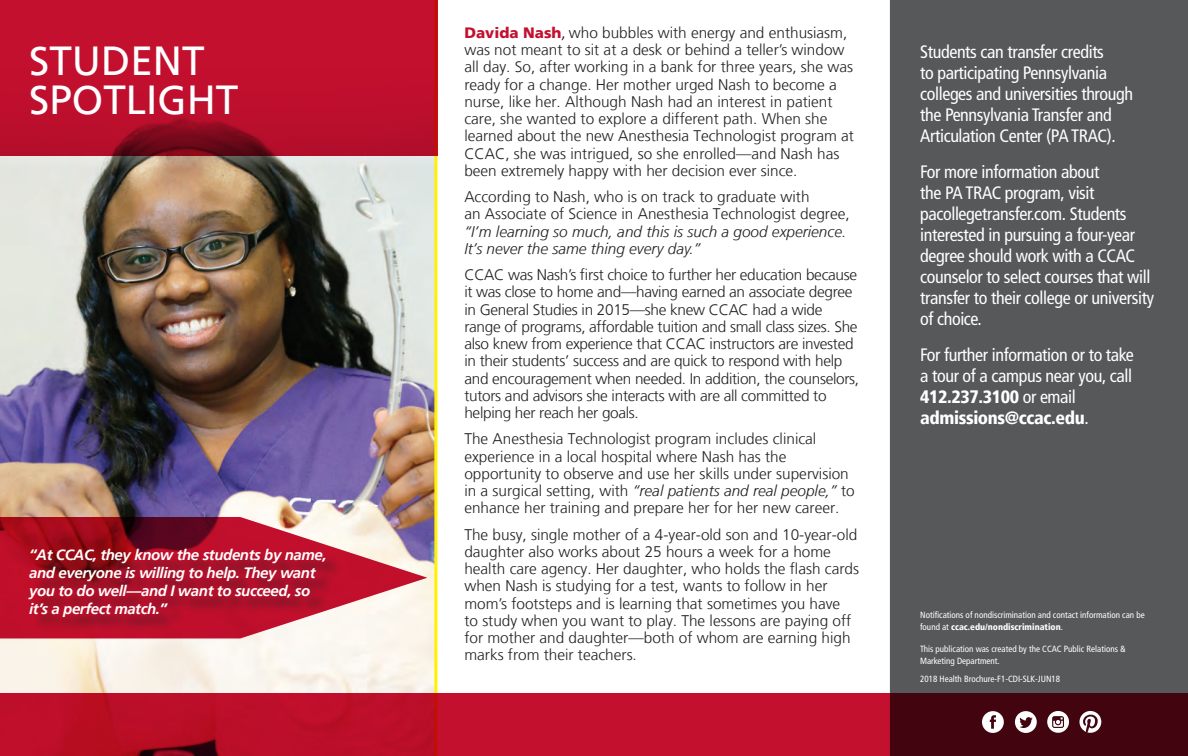
<style>
.page{position:relative;width:1188px;height:756px;background:#fff}
.page>*{position:absolute;margin:0;border:0;box-sizing:border-box;transform-origin:0 0}
.t1{font:40.5px "Frutiger LT";color:#fff}
.t2{font:condensed 18px/21px "Frutiger LT";letter-spacing:-.02em;color:#fff}
.t3{font:900 condensed 18px "Frutiger LT";letter-spacing:-.02em;color:#fff}
.t4{font:300 15.3px/17.2px "Frutiger LT";color:#231f20}
.t5{font:300 15.3px/17.2px "Frutiger LT";letter-spacing:-.02em;color:#231f20}
.t6{font:italic 300 15.3px "Frutiger LT";color:#231f20}
.t7{font:italic 700 15px/18px "Frutiger LT";letter-spacing:-.025em;color:#fff}
.t8{font:condensed 9px/12px "Frutiger LT";color:#fff}
.s1{font-weight:900;font-size:15px;color:#c3102f}
.s2{font-family:"Calibri";font-weight:400}
.s3{font-style:italic}
.s4{font-weight:900}
.s5{font-weight:400}
</style>
<div class="page">
<img style="left:0;top:156px;width:434px;height:537px">
<hr style="left:434px;top:0;width:3px;height:756px;background:#fff101">
<div style="left:890px;top:0;width:298px;height:693px;background:#57585a"></div>
<div style="left:0;top:0;width:438px;height:156px;background:#c3102f"></div>
<svg style="left:0;top:693px;width:1188px;height:63px;background:#a00c24"></svg>
<svg style="left:0;top:514px;width:434px;height:127px"></svg>
<div style="left:32px;top:552px;width:311px;height:84px;background:#231f20;opacity:.55"></div>
<svg style="left:1047px;top:711px;width:22px;height:22px"></svg>
<svg style="left:1079px;top:711px;width:22px;height:22px"></svg>
<svg style="left:1015px;top:711px;width:22px;height:22px"></svg>
<svg style="left:982px;top:711px;width:22px;height:22px"></svg>
<p class="t1" style="left:29px;top:37px;width:177px">STUDENT</p>
<p class="t1" style="left:29px;top:76px;width:211px">SPOTLIGHT</p>
<p class="t7" style="left:29px;top:546px;width:299px">“At CCAC, they know the students by name, and everyone is willing to help. They want you to do well—and I want to succeed, so it’s a perfect match.”</p>
<p class="t4" style="left:464px;top:24px;width:391px"><span class="s1">Davida Nash</span><span class="s2">,</span> who bubbles with energy and enthusiasm, was not meant to sit at a desk or behind a teller’s window all day. So, after working in a bank for three years, she was ready for a change. Her mother urged Nash to become a nurse, like her. Although Nash had an interest in patient care, she wanted to explore a different path. When she learned about the new Anesthesia Technologist program at CCAC, she was intrigued, so she enrolled—and Nash has been extremely happy with her decision ever since.</p>
<p class="t4" style="left:464px;top:188px;width:347px">According to Nash, who is on track to graduate with</p>
<p class="t4" style="left:464px;top:206px;width:387px">an Associate of Science in Anesthesia Technologist degree,</p>
<p class="t6" style="left:464px;top:223px;width:383px">“I’m learning so much, and this is such a good experience.</p>
<p class="t6" style="left:464px;top:240px;width:238px">It’s never the same thing every day.”</p>
<p class="t5" style="left:464px;top:266px;width:396px">CCAC was Nash’s first choice to further her education because it was close to home and—having earned an associate degree in General Studies in 2015—she knew CCAC had a wide range of programs, affordable tuition and small class sizes. She also knew from experience that CCAC instructors are invested in their students’ success and are quick to respond with help and encouragement when needed. In addition, the counselors, tutors and advisors she interacts with are all committed to helping her reach her goals.</p>
<p class="t4" style="left:464px;top:431px;width:392px">The Anesthesia Technologist program includes clinical experience in a local hospital where Nash has the opportunity to observe and use her skills under supervision in a surgical setting, with <span class="s3">“real patients and real people,”</span> to enhance her training and prepare her for her new career.</p>
<p class="t4" style="left:464px;top:526px;width:396px">The busy, single mother of a 4-year-old son and 10-year-old daughter also works about 25 hours a week for a home health care agency. Her daughter, who holds the flash cards when Nash is studying for a test, wants to follow in her mom’s footsteps and is learning that sometimes you have<br>to study when you want to play. The lessons are paying off for mother and daughter—both of whom are earning high marks from their teachers.</p>
<p class="t2" style="left:920px;top:41px;width:215px">Students can transfer credits<br>to participating Pennsylvania colleges and universities through the Pennsylvania Transfer and<br>Articulation Center (PA TRAC).</p>
<p class="t2" style="left:920px;top:162px;width:235px">For more information about<br>the PA TRAC program, visit pacollegetransfer.com. Students interested in pursuing a four-year degree should work with a CCAC counselor to select courses that will transfer to their college or university of choice.</p>
<p class="t2" style="left:920px;top:345px;width:215px;text-align:justify">For further information or to take a tour of a campus near you, call <span class="s4">412.237.3100</span> or email</p>
<p class="t3" style="left:920px;top:407px;width:170px">admissions@ccac.edu<span class="s5">.</span></p>
<p class="t8" style="left:920px;top:609px;width:226px">Notifications of nondiscrimination and contact information can be found at <span class="s4">ccac.edu/nondiscrimination</span>.</p>
<p class="t8" style="left:920px;top:643px;width:207px">This publication was created by the CCAC Public Relations &amp;</p>
<p class="t8" style="left:920px;top:655px;width:81px">Marketing Department.</p>
<p class="t8" style="left:920px;top:673px;width:142px">2018 Health Brochure-F1-CDI-SLK-JUN18</p>
</div>
